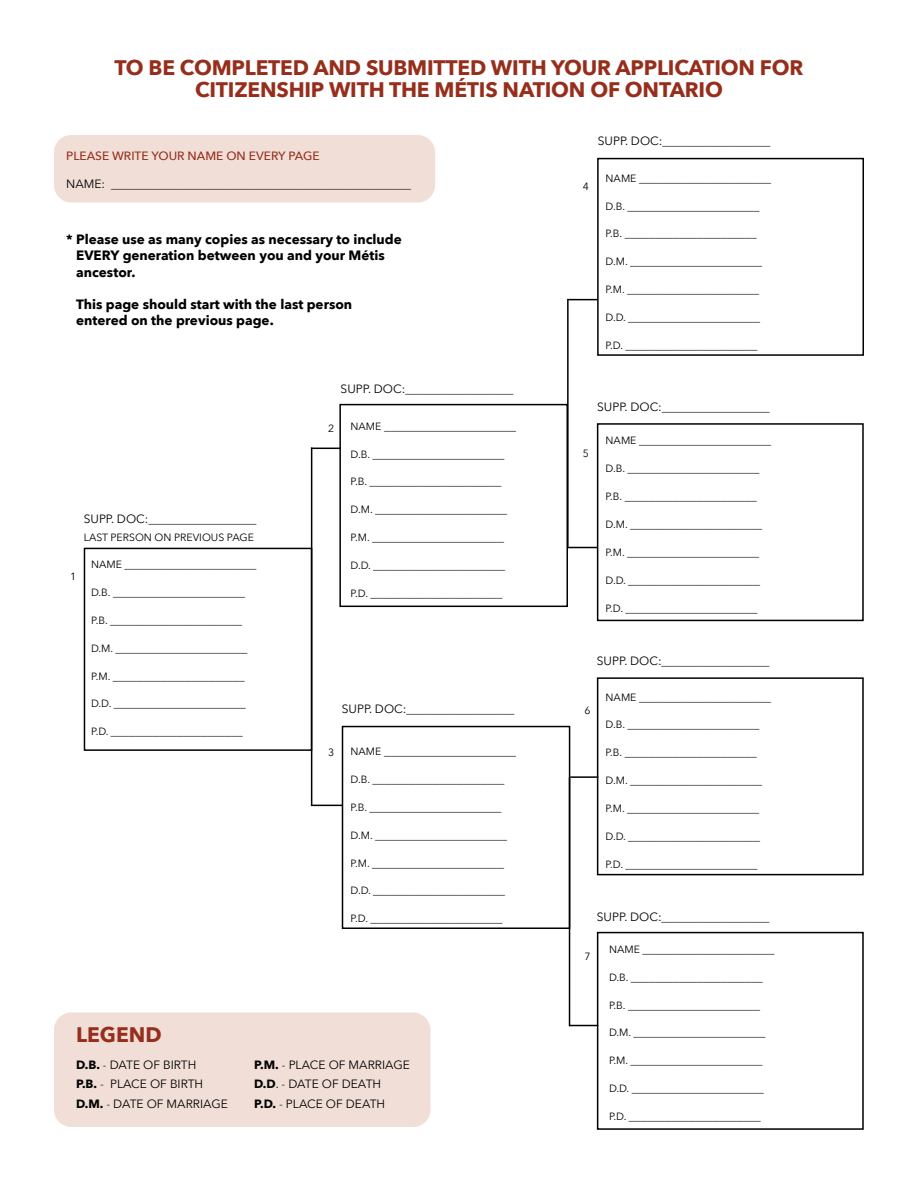
<style>
.page{position:relative;width:918px;height:1188px;background:#fff}
.page>*{position:absolute;margin:0;border:0;box-sizing:border-box;transform-origin:0 0}
.t1{font:700 21px/22.5px "Avenir Next";letter-spacing:-.01em;color:#962e1c;text-align:center}
.t2{font:700 13.5px/16.2px "Avenir Next";color:#000}
.t3{font:12px/19.5px "Avenir Next";color:#000}
.t4{font:500 12px "Avenir Next";color:#962e1c}
.t5{font:10.5px "Avenir Next";color:#000}
.s1{font-size:10.5px}
.s2{font-weight:700}
</style>
<div class="page">
<div style="left:84px;top:548px;width:228px;height:203px;border:2px solid #000"></div>
<div style="left:339px;top:404px;width:229px;height:203px;border:2px solid #000"></div>
<div style="left:597px;top:158px;width:267px;height:198px;border:2px solid #000"></div>
<div style="left:597px;top:423px;width:267px;height:198px;border:2px solid #000"></div>
<div style="left:597px;top:677px;width:267px;height:198px;border:2px solid #000"></div>
<div style="left:597px;top:932px;width:267px;height:198px;border:2px solid #000"></div>
<div style="left:342px;top:726px;width:228px;height:203px;border:2px solid #000"></div>
<hr style="left:311px;top:448px;width:1px;height:358px;background:#000">
<hr style="left:311px;top:448px;width:30px;height:1px;background:#000">
<hr style="left:312px;top:805px;width:31px;height:1px;background:#000">
<hr style="left:567px;top:299px;width:2px;height:249px;background:#000">
<hr style="left:568px;top:299px;width:30px;height:1px;background:#000">
<hr style="left:567px;top:547px;width:30px;height:1px;background:#000">
<hr style="left:569px;top:777px;width:1px;height:249px;background:#000">
<hr style="left:570px;top:776px;width:28px;height:2px;background:#000">
<svg style="left:570px;top:1025px;width:28px;height:1px"></svg>
<div style="left:54px;top:135px;width:381px;height:67px;background:#f1dfd7;border-radius:17px"></div>
<div style="left:54px;top:1012px;width:376px;height:115px;background:#f1dfd7;border-radius:17px"></div>
<h1 class="t1" style="left:115px;top:56px;width:690px">TO BE COMPLETED AND SUBMITTED WITH YOUR APPLICATION FOR<br>CITIZENSHIP WITH THE MÉTIS NATION OF ONTARIO</h1>
<p class="t4" style="left:66px;top:145px;width:255px">PLEASE WRITE YOUR NAME ON EVERY PAGE</p>
<p class="t3" style="left:66px;top:173px;width:346px">NAME: __________________________________________________</p>
<p class="t2" style="left:76px;top:231px;width:327px;text-indent:-10px">* Please use as many copies as necessary to include<br>EVERY generation between you and your Métis ancestor.</p>
<p class="t2" style="left:76px;top:296px;width:278px">This page should start with the last person entered on the previous page.</p>
<p class="t5" style="left:70px;top:567px;width:8px">1</p>
<p class="t3" style="left:84px;top:508px;width:174px">SUPP. DOC:__________________</p>
<p class="t5" style="left:84px;top:528px;width:172px">LAST PERSON ON PREVIOUS PAGE</p>
<p class="t3" style="left:91px;top:554px;width:167px"><span class="s1">NAME</span> ______________________</p>
<p class="t3" style="left:91px;top:581px;width:155px"><span class="s1">D.B.</span> ______________________</p>
<p class="t3" style="left:91px;top:609px;width:153px"><span class="s1">P.B.</span> ______________________</p>
<p class="t3" style="left:91px;top:637px;width:158px"><span class="s1">D.M.</span> ______________________</p>
<p class="t3" style="left:91px;top:665px;width:155px"><span class="s1">P.M.</span> ______________________</p>
<p class="t3" style="left:91px;top:693px;width:156px"><span class="s1">D.D.</span> ______________________</p>
<p class="t3" style="left:91px;top:721px;width:153px"><span class="s1">P.D.</span> ______________________</p>
<p class="t3" style="left:341px;top:378px;width:174px">SUPP. DOC:__________________</p>
<p class="t5" style="left:328px;top:420px;width:8px">2</p>
<p class="t3" style="left:351px;top:415px;width:167px"><span class="s1">NAME</span> ______________________</p>
<p class="t3" style="left:351px;top:443px;width:155px"><span class="s1">D.B.</span> ______________________</p>
<p class="t3" style="left:351px;top:471px;width:153px"><span class="s1">P.B.</span> ______________________</p>
<p class="t3" style="left:351px;top:499px;width:158px"><span class="s1">D.M.</span> ______________________</p>
<p class="t3" style="left:351px;top:527px;width:155px"><span class="s1">P.M.</span> ______________________</p>
<p class="t3" style="left:351px;top:555px;width:156px"><span class="s1">D.D.</span> ______________________</p>
<p class="t3" style="left:351px;top:583px;width:153px"><span class="s1">P.D.</span> ______________________</p>
<p class="t3" style="left:342px;top:699px;width:174px">SUPP. DOC:__________________</p>
<p class="t5" style="left:328px;top:743px;width:8px">3</p>
<p class="t3" style="left:351px;top:741px;width:167px"><span class="s1">NAME</span> ______________________</p>
<p class="t3" style="left:351px;top:768px;width:155px"><span class="s1">D.B.</span> ______________________</p>
<p class="t3" style="left:351px;top:796px;width:153px"><span class="s1">P.B.</span> ______________________</p>
<p class="t3" style="left:351px;top:824px;width:158px"><span class="s1">D.M.</span> ______________________</p>
<p class="t3" style="left:351px;top:852px;width:155px"><span class="s1">P.M.</span> ______________________</p>
<p class="t3" style="left:351px;top:880px;width:156px"><span class="s1">D.D.</span> ______________________</p>
<p class="t3" style="left:351px;top:908px;width:153px"><span class="s1">P.D.</span> ______________________</p>
<h1 class="t1" style="left:76px;top:1024px;width:87px">LEGEND</h1>
<p class="t3" style="left:76px;top:1054px;width:153px"><span class="s2">D.B.</span> - DATE OF BIRTH<br><span class="s2">P.B.</span> - PLACE OF BIRTH<br><span class="s2">D.M.</span> - DATE OF MARRIAGE</p>
<p class="t3" style="left:254px;top:1054px;width:157px"><span class="s2">P.M.</span> - PLACE OF MARRIAGE<br><span class="s2">D.D</span>. - DATE OF DEATH<br><span class="s2">P.D.</span> - PLACE OF DEATH</p>
<p class="t3" style="left:598px;top:131px;width:174px">SUPP. DOC:__________________</p>
<p class="t5" style="left:583px;top:177px;width:8px">4</p>
<p class="t3" style="left:606px;top:167px;width:167px"><span class="s1">NAME</span> ______________________</p>
<p class="t3" style="left:606px;top:195px;width:155px"><span class="s1">D.B.</span> ______________________</p>
<p class="t3" style="left:606px;top:223px;width:153px"><span class="s1">P.B.</span> ______________________</p>
<p class="t3" style="left:606px;top:251px;width:158px"><span class="s1">D.M.</span> ______________________</p>
<p class="t3" style="left:606px;top:279px;width:155px"><span class="s1">P.M.</span> ______________________</p>
<p class="t3" style="left:606px;top:307px;width:156px"><span class="s1">D.D.</span> ______________________</p>
<p class="t3" style="left:606px;top:335px;width:153px"><span class="s1">P.D.</span> ______________________</p>
<p class="t3" style="left:597px;top:397px;width:174px">SUPP. DOC:__________________</p>
<p class="t5" style="left:583px;top:445px;width:8px">5</p>
<p class="t3" style="left:606px;top:430px;width:167px"><span class="s1">NAME</span> ______________________</p>
<p class="t3" style="left:606px;top:458px;width:155px"><span class="s1">D.B.</span> ______________________</p>
<p class="t3" style="left:606px;top:486px;width:153px"><span class="s1">P.B.</span> ______________________</p>
<p class="t3" style="left:606px;top:514px;width:158px"><span class="s1">D.M.</span> ______________________</p>
<p class="t3" style="left:606px;top:542px;width:155px"><span class="s1">P.M.</span> ______________________</p>
<p class="t3" style="left:606px;top:569px;width:156px"><span class="s1">D.D.</span> ______________________</p>
<p class="t3" style="left:606px;top:597px;width:153px"><span class="s1">P.D.</span> ______________________</p>
<p class="t3" style="left:597px;top:651px;width:174px">SUPP. DOC:__________________</p>
<p class="t5" style="left:584px;top:702px;width:8px">6</p>
<p class="t3" style="left:606px;top:686px;width:167px"><span class="s1">NAME</span> ______________________</p>
<p class="t3" style="left:606px;top:714px;width:155px"><span class="s1">D.B.</span> ______________________</p>
<p class="t3" style="left:606px;top:742px;width:153px"><span class="s1">P.B.</span> ______________________</p>
<p class="t3" style="left:606px;top:770px;width:158px"><span class="s1">D.M.</span> ______________________</p>
<p class="t3" style="left:606px;top:798px;width:155px"><span class="s1">P.M.</span> ______________________</p>
<p class="t3" style="left:606px;top:826px;width:156px"><span class="s1">D.D.</span> ______________________</p>
<p class="t3" style="left:606px;top:854px;width:153px"><span class="s1">P.D.</span> ______________________</p>
<p class="t3" style="left:597px;top:906px;width:174px">SUPP. DOC:__________________</p>
<p class="t5" style="left:584px;top:948px;width:8px">7</p>
<p class="t3" style="left:609px;top:938px;width:167px"><span class="s1">NAME</span> ______________________</p>
<p class="t3" style="left:609px;top:966px;width:155px"><span class="s1">D.B.</span> ______________________</p>
<p class="t3" style="left:609px;top:994px;width:153px"><span class="s1">P.B.</span> ______________________</p>
<p class="t3" style="left:609px;top:1022px;width:158px"><span class="s1">D.M.</span> ______________________</p>
<p class="t3" style="left:609px;top:1050px;width:155px"><span class="s1">P.M.</span> ______________________</p>
<p class="t3" style="left:609px;top:1078px;width:156px"><span class="s1">D.D.</span> ______________________</p>
<p class="t3" style="left:609px;top:1106px;width:153px"><span class="s1">P.D.</span> ______________________</p>
</div>
